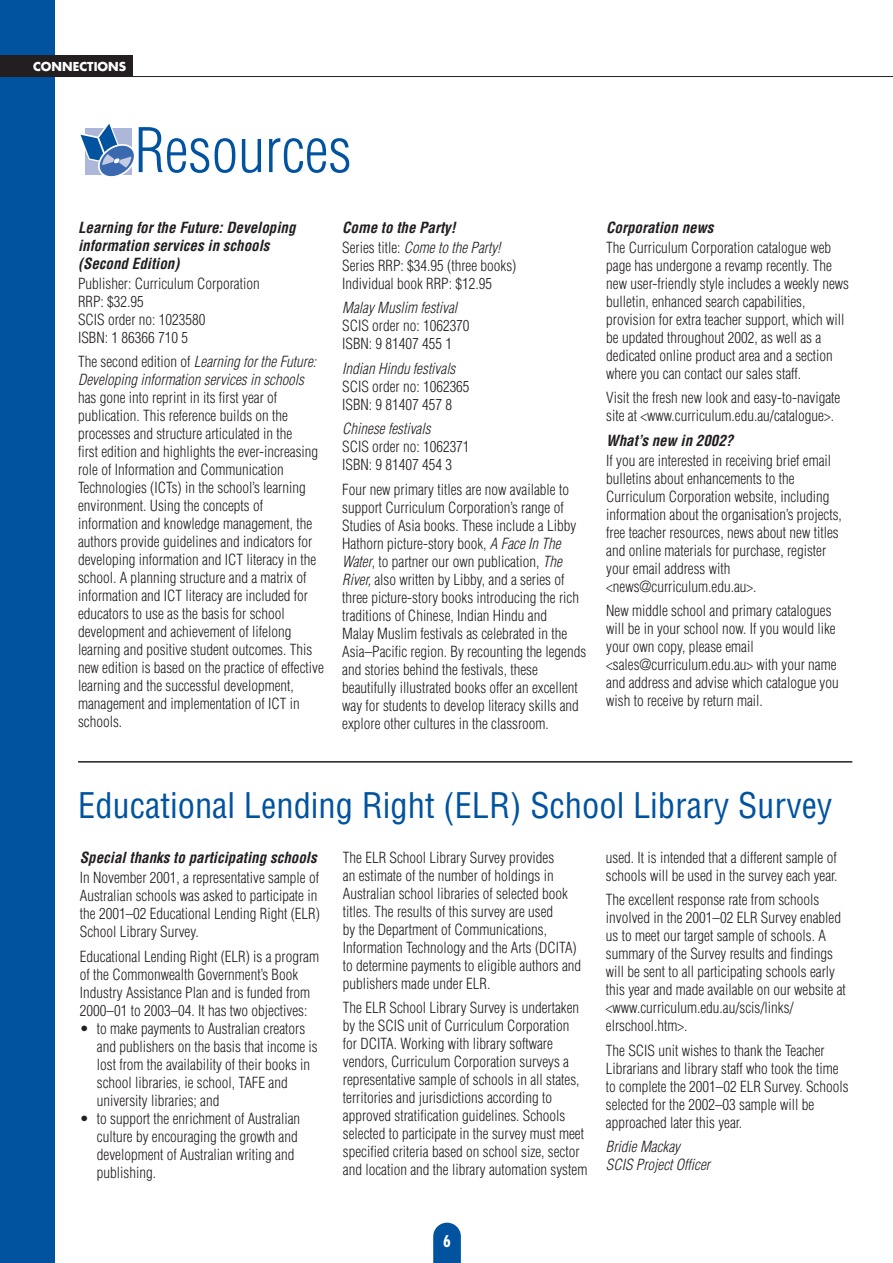
<style>
.page{position:relative;width:893px;height:1263px;background:#fff}
.page>*{position:absolute;margin:0;border:0;box-sizing:border-box;transform-origin:0 0}
.t1{font:300 condensed 60px "Helvetica";color:#0153a0}
.t2{font:condensed 34.5px "Helvetica";color:#0153a0}
.t3{font:700 condensed 15.75px "Futura";color:#fff}
.t4{font:300 condensed 15px/18px "Helvetica";color:#231f20}
.t5{font:italic 700 condensed 15px/18px "Helvetica";color:#231f20}
.t6{font:italic 300 condensed 15px/18px "Helvetica";color:#231f20}
.t7{font:700 12px "Futura";color:#fff}
.s1{font-style:normal}
.s2{font-weight:300;font-style:normal}
.s3{font-weight:300}
.s4{font-style:italic}
</style>
<div class="page">
<div style="left:0;top:0;width:55px;height:1263px;background:#0153a0"></div>
<div style="left:0;top:55px;width:132px;height:22px;background:#231f20"></div>
<hr style="left:0;top:76px;width:892px;height:1px;background:#231f20">
<svg style="left:433px;top:1223px;width:28px;height:40px"></svg>
<svg style="left:80px;top:123px;width:54px;height:54px"></svg>
<hr style="left:78px;top:761px;width:774px;height:2px;background:#231f20">
<p class="t7" style="left:33px;top:61px;width:95px">CONNECTIONS</p>
<h1 class="t1" style="left:135px;top:127px;width:218px">Resources</h1>
<p class="t5" style="left:78px;top:220px;width:219px">Learning for the Future: Developing information services in schools (Second Edition)</p>
<p class="t4" style="left:78px;top:276px;width:183px">Publisher: Curriculum Corporation<br>RRP: $32.95<br>SCIS order no: 1023580<br>ISBN: 1 86366 710 5</p>
<p class="t6" style="left:78px;top:354px;width:240px"><span class="s1">The second edition of</span> Learning for the Future:<br>Developing information services in schools</p>
<p class="t4" style="left:78px;top:390px;width:247px">has gone into reprint in its first year of publication. This reference builds on the processes and structure articulated in the<br>first edition and highlights the ever-increasing role of Information and Communication Technologies (ICTs) in the school’s learning environment. Using the concepts of information and knowledge management, the authors provide guidelines and indicators for developing information and ICT literacy in the school. A planning structure and a matrix of information and ICT literacy are included for educators to use as the basis for school development and achievement of lifelong learning and positive student outcomes. This new edition is based on the practice of effective learning and the successful development, management and implementation of ICT in schools.</p>
<p class="t5" style="left:342px;top:219px;width:160px;line-height:20.1px">Come to the Party!<br><span class="s2">Series title:</span> <span class="s3">Come to the Party!</span></p>
<p class="t4" style="left:342px;top:258px;width:176px">Series RRP: $34.95 (three books)<br>Individual book RRP: $12.95</p>
<p class="t6" style="left:342px;top:300px;width:116px">Malay Muslim festival</p>
<p class="t4" style="left:342px;top:318px;width:129px">SCIS order no: 1062370<br>ISBN: 9 81407 455 1</p>
<p class="t6" style="left:342px;top:361px;width:115px">Indian Hindu festivals</p>
<p class="t4" style="left:342px;top:379px;width:129px">SCIS order no: 1062365<br>ISBN: 9 81407 457 8</p>
<p class="t6" style="left:342px;top:421px;width:90px">Chinese festivals</p>
<p class="t4" style="left:342px;top:439px;width:129px">SCIS order no: 1062371<br>ISBN: 9 81407 454 3</p>
<p class="t4" style="left:342px;top:481px;width:245px">Four new primary titles are now available to support Curriculum Corporation’s range of Studies of Asia books. These include a Libby Hathorn picture-story book, <span class="s4">A Face In The Water</span>, to partner our own publication, <span class="s4">The River,</span> also written by Libby, and a series of three picture-story books introducing the rich traditions of Chinese, Indian Hindu and<br>Malay Muslim festivals as celebrated in the Asia–Pacific region. By recounting the legends and stories behind the festivals, these beautifully illustrated books offer an excellent way for students to develop literacy skills and explore other cultures in the classroom.</p>
<p class="t5" style="left:606px;top:220px;width:109px">Corporation news</p>
<p class="t4" style="left:606px;top:240px;width:244px">The Curriculum Corporation catalogue web page has undergone a revamp recently. The new user-friendly style includes a weekly news bulletin, enhanced search capabilities, provision for extra teacher support, which will be updated throughout 2002, as well as a dedicated online product area and a section where you can contact our sales staff.</p>
<p class="t4" style="left:606px;top:390px;width:236px">Visit the fresh new look and easy-to-navigate site at &lt;www.curriculum.edu.au/catalogue&gt;.</p>
<p class="t5" style="left:606px;top:433px;width:129px">What’s new in 2002?</p>
<p class="t4" style="left:606px;top:453px;width:237px">If you are interested in receiving brief email bulletins about enhancements to the Curriculum Corporation website, including information about the organisation’s projects, free teacher resources, news about new titles and online materials for purchase, register your email address with &lt;news@curriculum.edu.au&gt;.</p>
<p class="t4" style="left:606px;top:603px;width:234px">New middle school and primary catalogues will be in your school now. If you would like your own copy, please email &lt;sales@curriculum.edu.au&gt; with your name and address and advise which catalogue you wish to receive by return mail.</p>
<h2 class="t2" style="left:78px;top:793px;width:756px">Educational Lending Right (ELR) School Library Survey</h2>
<p class="t5" style="left:80px;top:850px;width:238px">Special thanks to participating schools</p>
<p class="t4" style="left:80px;top:870px;width:241px">In November 2001, a representative sample of Australian schools was asked to participate in the 2001–02 Educational Lending Right (ELR)<br>School Library Survey.</p>
<p class="t4" style="left:80px;top:948px;width:240px">Educational Lending Right (ELR) is a program of the Commonwealth Government’s Book Industry Assistance Plan and is funded from 2000–01 to 2003–04. It has two objectives:</p>
<p class="t4" style="left:97px;top:1020px;width:222px;text-indent:-17px">• to make payments to Australian creators and publishers on the basis that income is lost from the availability of their books in school libraries, ie school, TAFE and university libraries; and</p>
<p class="t4" style="left:97px;top:1110px;width:205px;text-indent:-17px">• to support the enrichment of Australian culture by encouraging the growth and development of Australian writing and publishing.</p>
<p class="t4" style="left:343px;top:850px;width:240px">The ELR School Library Survey provides<br>an estimate of the number of holdings in Australian school libraries of selected book titles. The results of this survey are used<br>by the Department of Communications, Information Technology and the Arts (DCITA) to determine payments to eligible authors and publishers made under ELR.</p>
<p class="t4" style="left:343px;top:1000px;width:246px">The ELR School Library Survey is undertaken by the SCIS unit of Curriculum Corporation for DCITA. Working with library software vendors, Curriculum Corporation surveys a representative sample of schools in all states, territories and jurisdictions according to approved stratification guidelines. Schools selected to participate in the survey must meet specified criteria based on school size, sector and location and the library automation system</p>
<p class="t4" style="left:606px;top:850px;width:233px">used. It is intended that a different sample of schools will be used in the survey each year.</p>
<p class="t4" style="left:606px;top:892px;width:241px">The excellent response rate from schools involved in the 2001–02 ELR Survey enabled us to meet our target sample of schools. A summary of the Survey results and findings will be sent to all participating schools early this year and made available on our website at &lt;www.curriculum.edu.au/scis/links/ elrschool.htm&gt;.</p>
<p class="t4" style="left:606px;top:1043px;width:244px">The SCIS unit wishes to thank the Teacher Librarians and library staff who took the time to complete the 2001–02 ELR Survey. Schools selected for the 2002–03 sample will be approached later this year.</p>
<p class="t6" style="left:606px;top:1139px;width:106px">Bridie Mackay<br>SCIS Project Officer</p>
<p class="t3" style="left:443px;top:1234px;width:9px">6</p>
</div>
